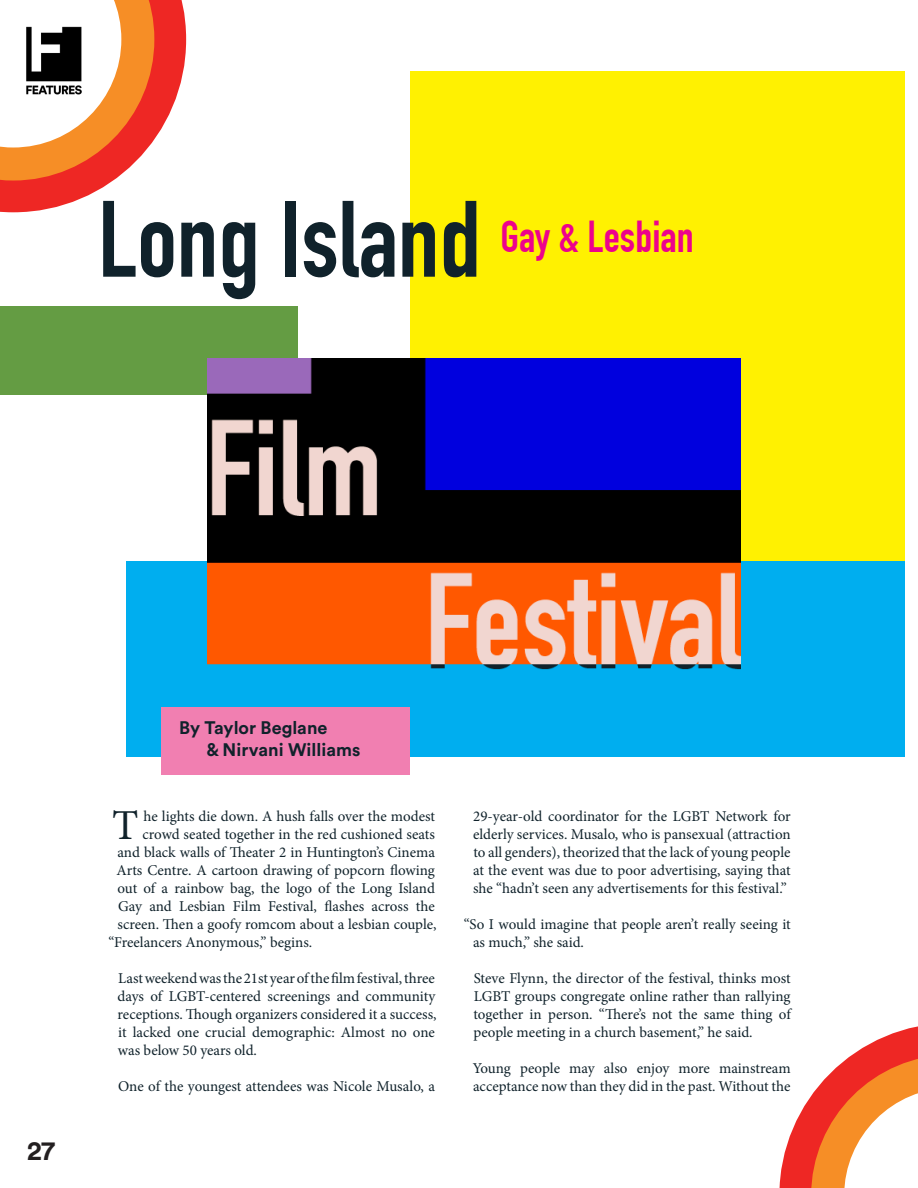
<style>
.page{position:relative;width:918px;height:1188px;background:#fff}
.page>*{position:absolute;margin:0;border:0;box-sizing:border-box;transform-origin:0 0}
.Bold_Big_Title{font:700 106.5px "DIN Condensed";color:#10222b}
.Bold_Big_Title-2{font:700 43.65px "DIN Condensed";color:#ed028c}
.Bold_Big_Title-3{font:42.75px "Minion Pro";color:#10222b}
.t1{font:700 27px "Circular Std";color:#231f20}
.Bold_Big_Title-4{font:700 18px "Circular Std";color:#10222b}
.Bold_Big_Title-5{font:15px/18px "Minion Pro";color:#10222b;text-align:justify}
</style>
<div class="page">
<div style="left:410px;top:71px;width:494px;height:523px;background:#fff101"></div>
<div style="left:126px;top:562px;width:778px;height:195px;background:#00aeef"></div>
<div style="left:0;top:306px;width:298px;height:89px;background:#649c43"></div>
<img style="left:208px;top:359px;width:533px;height:311px">
<div style="left:161px;top:707px;width:249px;height:67px;background:#f17fb1"></div>
<svg style="left:0;top:0;width:186px;height:212px"></svg>
<svg style="left:779px;top:1026px;width:139px;height:162px"></svg>
<p class="Bold_Big_Title" style="left:98px;top:177px;width:384px">Long Island</p>
<p class="Bold_Big_Title-2" style="left:501px;top:211px;width:195px">Gay &amp; Lesbian</p>
<h3 class="t1" style="left:27px;top:1133px;width:30px">27</h3>
<p class="Bold_Big_Title-4" style="left:179px;top:716px;width:150px">By Taylor Beglane</p>
<p class="Bold_Big_Title-4" style="left:206px;top:738px;width:156px">&amp; Nirvani Williams</p>
<p class="Bold_Big_Title-3" style="left:112px;top:797px;width:28px">T</p>
<p class="Bold_Big_Title-5" style="left:144px;top:807px;width:293px">he lights die down. A hush falls over the modest</p>
<p class="Bold_Big_Title-5" style="left:143px;top:825px;width:294px">crowd seated together in the red cushioned seats</p>
<p class="Bold_Big_Title-5" style="left:117px;top:843px;width:319px">and black walls of Theater 2 in Huntington’s Cinema</p>
<p class="Bold_Big_Title-5" style="left:116px;top:861px;width:320px">Arts Centre. A cartoon drawing of popcorn flowing</p>
<p class="Bold_Big_Title-5" style="left:117px;top:879px;width:319px">out of a rainbow bag, the logo of the Long Island</p>
<p class="Bold_Big_Title-5" style="left:118px;top:897px;width:318px">Gay and Lesbian Film Festival, flashes across the</p>
<p class="Bold_Big_Title-5" style="left:117px;top:915px;width:321px">screen. Then a goofy romcom about a lesbian couple,</p>
<p class="Bold_Big_Title-5" style="left:108px;top:933px;width:205px">“Freelancers Anonymous,” begins.</p>
<p class="Bold_Big_Title-5" style="left:117px;top:969px;width:321px">Last weekend was the 21st year of the film festival, three days of LGBT-centered screenings and community receptions. Though organizers considered it a success, it lacked one crucial demographic: Almost no one was below 50 years old.</p>
<p class="Bold_Big_Title-5" style="left:118px;top:1077px;width:318px">One of the youngest attendees was Nicole Musalo, a</p>
<p class="Bold_Big_Title-5" style="left:473px;top:807px;width:319px">29-year-old coordinator for the LGBT Network for elderly services. Musalo, who is pansexual (attraction to all genders), theorized that the lack of young people at the event was due to poor advertising, saying that she “hadn’t seen any advertisements for this festival.”</p>
<p class="Bold_Big_Title-5" style="left:473px;top:915px;width:319px;text-indent:-9px">“So I would imagine that people aren’t really seeing it as much,” she said.</p>
<p class="Bold_Big_Title-5" style="left:473px;top:969px;width:319px">Steve Flynn, the director of the festival, thinks most LGBT groups congregate online rather than rallying together in person. “There’s not the same thing of people meeting in a church basement,” he said.</p>
<p class="Bold_Big_Title-5" style="left:473px;top:1059px;width:319px">Young people may also enjoy more mainstream acceptance now than they did in the past. Without the</p>
</div>
